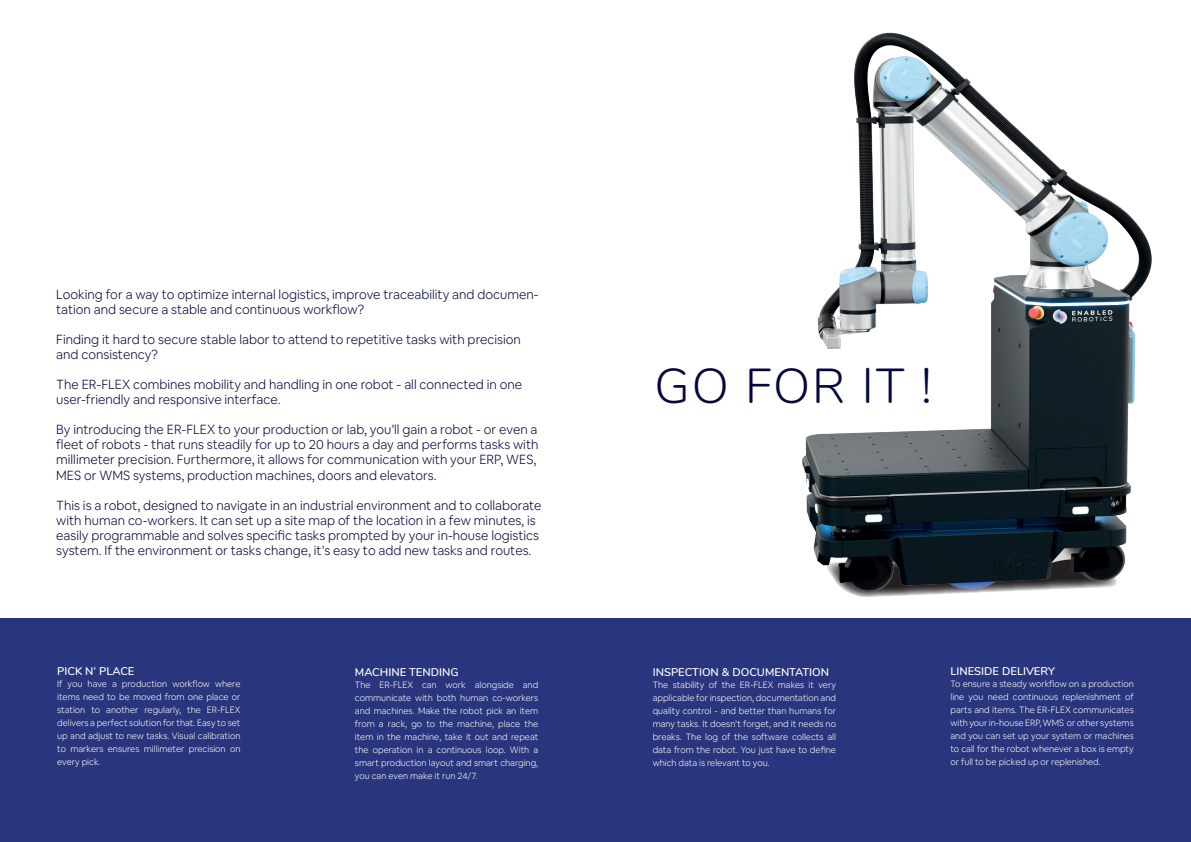
<style>
.page{position:relative;width:1191px;height:842px;background:#fff}
.page>*{position:absolute;margin:0;border:0;box-sizing:border-box;transform-origin:0 0}
.t1{font:300 49px "Nunito";letter-spacing:.04em;color:#03073d}
.t2{font:300 13px/15px "Airbnb Cereal App";color:#03073d}
.t3{font:600 11.2px "Nunito";color:#fff}
.t4{font:300 9px/13px "Airbnb Cereal App";color:#fff;text-align:justify}
</style>
<div class="page">
<div style="left:0;top:618px;width:1191px;height:224px;background:#29357c"></div>
<img style="left:802px;top:32px;width:350px;height:565px">
<h2 class="t2" style="left:56px;top:287px;width:484px">Looking for a way to optimize internal logistics, improve traceability and documen&shy;tation and secure a stable and continuous workflow?</h2>
<h2 class="t2" style="left:56px;top:332px;width:466px">Finding it hard to secure stable labor to attend to repetitive tasks with precision and consistency?</h2>
<h2 class="t2" style="left:56px;top:378px;width:467px">The ER-FLEX combines mobility and handling in one robot - all connected in one user-friendly and responsive interface.</h2>
<p class="t2" style="left:56px;top:423px;width:484px">By introducing the ER-FLEX to your production or lab, you’ll gain a robot - or even a fleet of robots - that runs steadily for up to 20 hours a day and performs tasks with millimeter precision. Furthermore, it allows for communication with your ERP, WES, MES or WMS systems, production machines, doors and elevators.</p>
<p class="t2" style="left:56px;top:498px;width:487px">This is a robot, designed to navigate in an industrial environment and to collaborate with human co-workers. It can set up a site map of the location in a few minutes, is easily programmable and solves specific tasks prompted by your in-house logistics system. If the environment or tasks change, it’s easy to add new tasks and routes.</p>
<p class="t3" style="left:57px;top:662px;width:79px">PICK N’ PLACE</p>
<p class="t3" style="left:355px;top:663px;width:105px">MACHINE TENDING</p>
<p class="t4" style="left:57px;top:677px;width:185px">If you have a production workflow where items need to be moved from one place or station to another regularly, the ER-FLEX delivers a perfect solution for that. Easy to set up and adjust to new tasks. Visual calibration to markers ensures millimeter precision on every pick.</p>
<p class="t4" style="left:355px;top:678px;width:185px">The ER-FLEX can work alongside and communicate with both human co-workers and machines. Make the robot pick an item from a rack, go to the machine, place the item in the machine, take it out and repeat the operation in a continuous loop. With a smart production layout and smart charging, you can even make it run 24/7.</p>
<h1 class="t1" style="left:654px;top:350px;width:279px">GO FOR IT !</h1>
<p class="t3" style="left:652px;top:663px;width:178px">INSPECTION &amp; DOCUMENTATION</p>
<p class="t4" style="left:652px;top:678px;width:185px">The stability of the ER-FLEX makes it very applicable for inspection, documentation and quality control - and better than humans for many tasks. It doesn’t forget, and it needs no breaks. The log of the software collects all data from the robot. You just have to define which data is relevant to you.</p>
<p class="t3" style="left:950px;top:662px;width:106px">LINESIDE DELIVERY</p>
<p class="t4" style="left:950px;top:677px;width:185px">To ensure a steady workflow on a production line you need continuous replenishment of parts and items. The ER-FLEX communicates with your in-house ERP, WMS or other systems and you can set up your system or machines to call for the robot whenever a box is empty or full to be picked up or replenished.</p>
</div>
